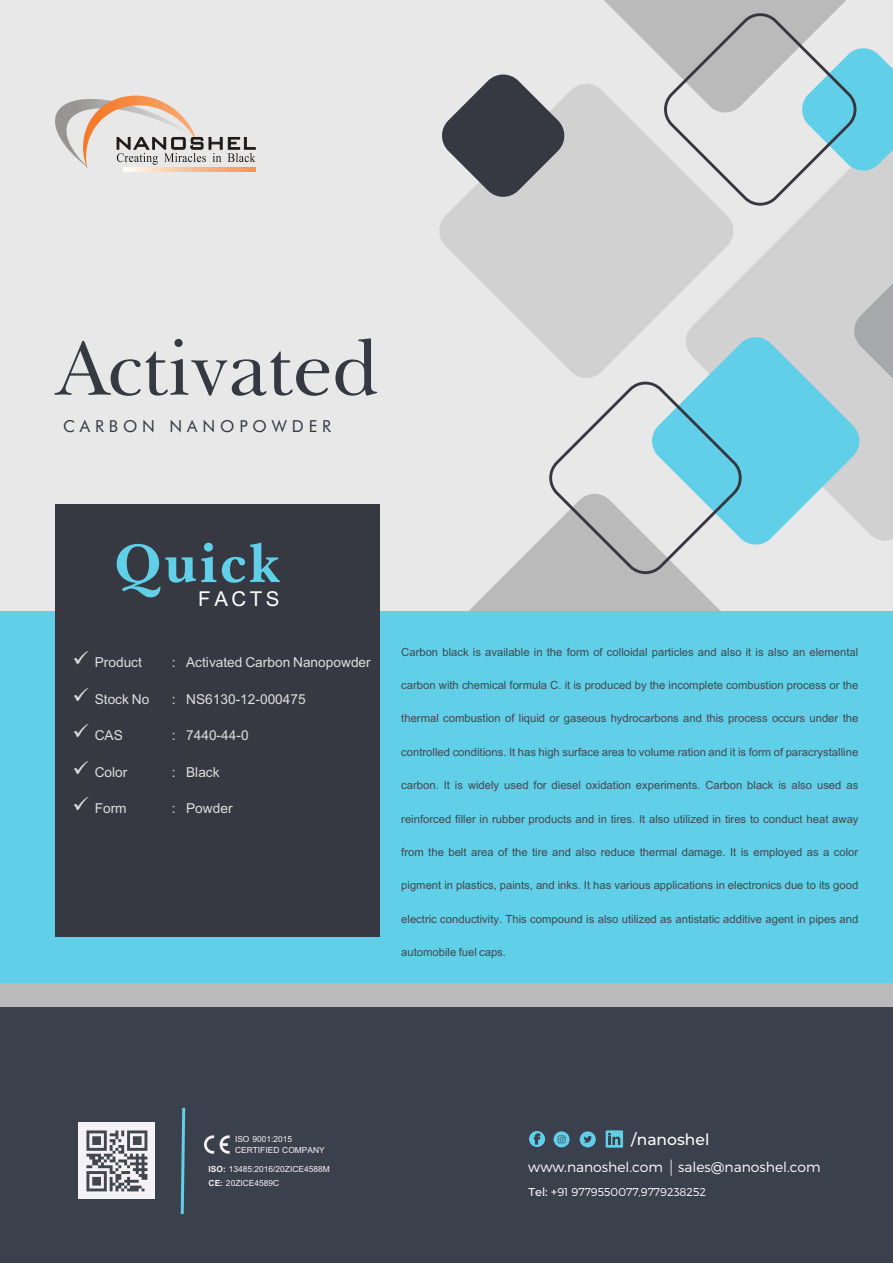
<style>
.page{position:relative;width:893px;height:1263px;background:#e8e8e8}
.page>*{position:absolute;margin:0;border:0;box-sizing:border-box;transform-origin:0 0}
.t1{font:78.3px "Baskerville BT";color:#363842}
.t2{font:700 64.35px "Baskerville";color:#61cfe8}
.t3{font:31.35px "Browallia New";letter-spacing:.11em;color:#fff}
.t4{font:21px/36.5px "Browallia New";color:#dedede}
.t5{font:17.25px/33.5px "Browallia New";color:#42474d;text-align:justify}
.t6{font:16.5px "Futura BT";letter-spacing:.295em;color:#363842}
.t7{font:15.6px "Montserrat";color:#fff}
.t8{font:300 13.95px "Montserrat";color:#fff}
.t9{font:12.9px/10.9px "Browallia New";color:#f5f2f5}
.t10{font:300 11.25px "Montserrat";color:#fff}
.s1{font-weight:700}
.s2{font-weight:400}
</style>
<div class="page">
<div style="left:0;top:990px;width:893px;height:273px;background:#3b404d"></div>
<div style="left:0;top:934px;width:893px;height:73px;background:#bababa"></div>
<div style="left:439px;top:84px;width:245px;height:174px;background:#d1d1d1"></div>
<svg style="left:684px;top:210px;width:209px;height:33px;fill:#d1d1d1"></svg>
<svg style="left:440px;top:74px;width:126px;height:125px"></svg>
<svg style="left:458px;top:243px;width:435px;height:368px"></svg>
<svg style="left:599px;top:0;width:294px;height:210px"></svg>
<svg style="left:220px;top:1135px;width:10px;height:19px"></svg>
<svg style="left:204px;top:1135px;width:10px;height:19px"></svg>
<div style="left:79px;top:1123px;width:76px;height:76px;background:#f5f2f5"></div>
<svg style="left:86px;top:1130px;width:61px;height:61px"></svg>
<svg style="left:181px;top:1108px;width:4px;height:106px"></svg>
<svg style="left:671px;top:1159px;width:1px;height:17px"></svg>
<svg style="left:580px;top:1131px;width:16px;height:16px"></svg>
<svg style="left:583px;top:1136px;width:13px;height:12px"></svg>
<div style="left:606px;top:1130px;width:17px;height:17px;background:#61cfe8"></div>
<svg style="left:608px;top:1133px;width:12px;height:12px"></svg>
<svg style="left:529px;top:1131px;width:16px;height:16px"></svg>
<svg style="left:554px;top:1131px;width:16px;height:16px"></svg>
<svg style="left:534px;top:1134px;width:12px;height:13px"></svg>
<svg style="left:558px;top:1135px;width:7px;height:8px"></svg>
<div style="left:0;top:611px;width:893px;height:371px;background:#61cfe8"></div>
<div style="left:56px;top:504px;width:324px;height:433px;background:#363842"></div>
<svg style="left:55px;top:95px;width:201px;height:74px"></svg>
<svg style="left:123px;top:168px;width:132px;height:4px"></svg>
<h1 class="t1" style="left:57px;top:335px;width:325px">Activated</h1>
<p class="t6" style="left:63px;top:419px;width:269px">CARBON NANOPOWDER</p>
<h2 class="t2" style="left:114px;top:542px;width:170px">Quick</h2>
<h3 class="t3" style="left:198px;top:579px;width:83px">FACTS</h3>
<p class="t4" style="left:95px;top:643px;width:278px;text-indent:-22px">✓Product : Activated Carbon Nanopowder<br>Stock No : NS6130-12-000475<br>CAS</p>
<p class="t4" style="left:95px;top:716px;width:155px;text-indent:-22px">✓: 7440-44-0<br>Color</p>
<p class="t4" style="left:95px;top:753px;width:126px;text-indent:-22px">✓: Black<br>Form</p>
<p class="t4" style="left:72px;top:789px;width:162px">✓: Powder</p>
<p class="t5" style="left:401px;top:634px;width:459px">Carbon black is available in the form of colloidal particles and also it is also an elemental carbon with chemical formula C. it is produced by the incomplete combustion process or the thermal combustion of liquid or gaseous hydrocarbons and this process occurs under the controlled conditions. It has high surface area to volume ration and it is form of paracrystalline carbon. It is widely used for diesel oxidation experiments. Carbon black is also used as reinforced filler in rubber products and in tires. It also utilized in tires to conduct heat away from the belt area of the tire and also reduce thermal damage. It is employed as a color pigment in plastics, paints, and inks. It has various applications in electronics due to its good electric conductivity. This compound is also utilized as antistatic additive agent in pipes and automobile fuel caps.</p>
<p class="t9" style="left:235px;top:1133px;width:91px">ISO 9001:2015<br>CERTIFIED COMPANY</p>
<p class="t9" style="left:209px;top:1161px;width:123px;line-height:14.2px"><span class="s1">ISO:</span> 13485:2016/20ZICE4588M<br><span class="s1">CE:</span> 20ZICE4589C</p>
<p class="t7" style="left:631px;top:1130px;width:80px">/nanoshel</p>
<p class="t8" style="left:528px;top:1158px;width:294px">www.nanoshel.com sales@nanoshel.com</p>
<p class="t10" style="left:528px;top:1185px;width:179px"><span class="s2">Tel: +</span>91 9779550077,9779238252</p>
</div>
